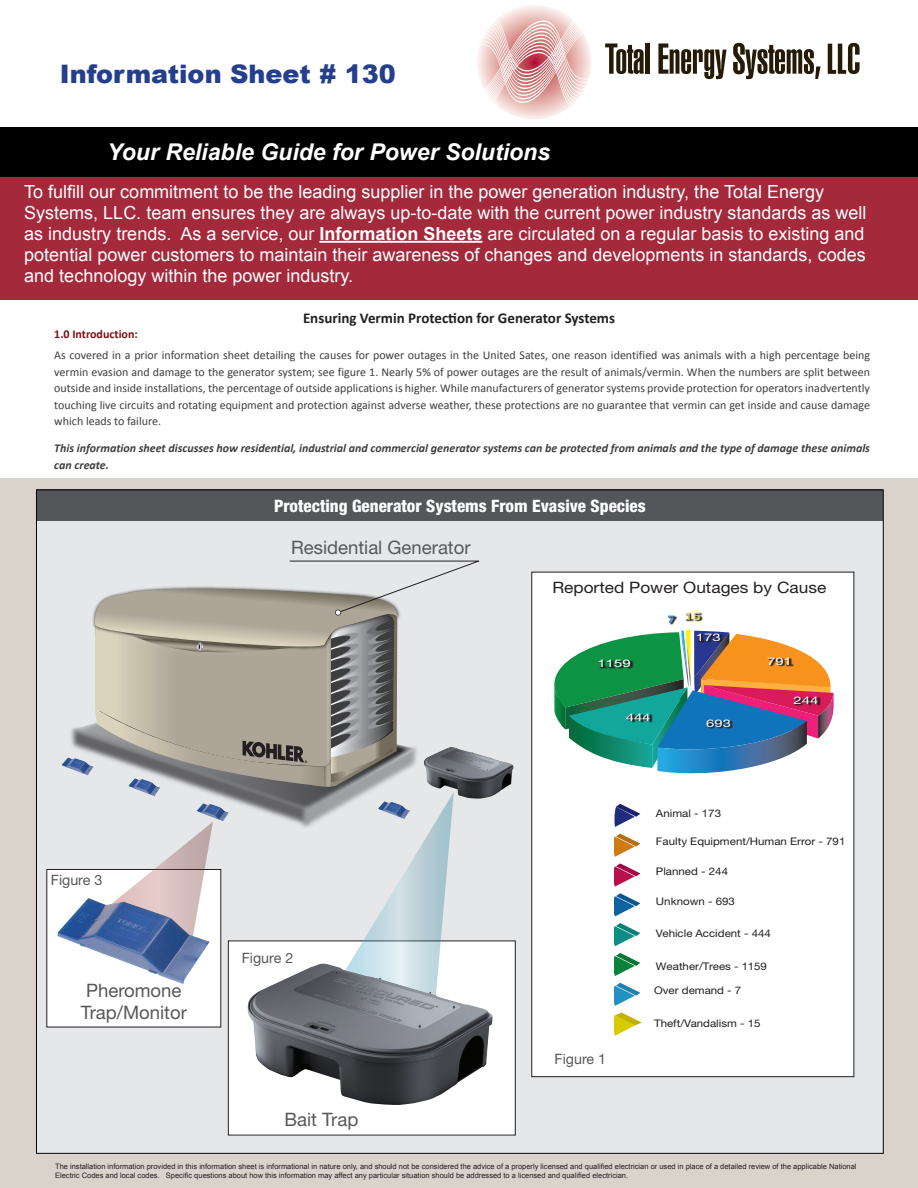
<style>
.page{position:relative;width:918px;height:1188px;background:#fff}
.page>*{position:absolute;margin:0;border:0;box-sizing:border-box;transform-origin:0 0}
.t1{font:900 25.5px "Arial";color:#253f8e}
.t2{font:italic 700 23.1px "Arial";color:#fff}
.t3{font:18.6px/22.2px "Helvetica Neue LT Pro";color:#57585a}
.t4{font:18px/21px "Arial";color:#fff}
.t5{font:800 condensed 17.1px "Helvetica Neue LT Pro";color:#fff}
.t6{font:15.75px "Helvetica Neue LT Pro";color:#231f20;scale:1.1 1}
.t7{font:700 15px "Calibri";color:#231f20}
.t8{font:14.25px "Helvetica Neue LT Pro";color:#57585a}
.t9{font:12px/16.5px "Calibri";color:#3e3e3f;text-align:justify}
.t10{font:italic 700 12px/16.5px "Calibri";color:#3e3e3f}
.t11{font:700 12px "Calibri";color:#791114}
.t12{font:10.5px "Helvetica Neue LT Pro";color:#231f20;scale:1.1 1}
.t13{font:10.5px "Helvetica Neue LT Pro";color:#fff;scale:1.42 1}
.t14{font:10.5px "Helvetica Neue LT Pro";color:#f4ed2f;scale:1.42 1}
.t15{font:7.5px/9px "Arial";color:#231f20}
.s1{font-weight:700}
.s2{color:#1074bc}
</style>
<div class="page">
<div style="left:0;top:478px;width:918px;height:710px;background:#d9d3cc"></div>
<div style="left:36px;top:490px;width:847px;height:663px;background:#e6e7e9"></div>
<div style="left:36px;top:490px;width:847px;height:31px;background:#54565a"></div>
<div style="left:532px;top:572px;width:322px;height:505px;background:#fff"></div>
<svg style="left:554px;top:631px;width:280px;height:143px"></svg>
<img style="left:589px;top:657px;width:53px;height:23px">
<img style="left:613px;top:712px;width:53px;height:23px">
<img style="left:693px;top:718px;width:54px;height:23px">
<img style="left:781px;top:695px;width:53px;height:23px">
<img style="left:754px;top:656px;width:53px;height:23px">
<img style="left:683px;top:632px;width:53px;height:23px">
<img style="left:663px;top:616px;width:19px;height:21px">
<img style="left:679px;top:612px;width:29px;height:22px">
<svg style="left:615px;top:804px;width:25px;height:23px"></svg>
<svg style="left:615px;top:834px;width:25px;height:23px"></svg>
<svg style="left:615px;top:863px;width:25px;height:24px"></svg>
<svg style="left:615px;top:893px;width:25px;height:23px"></svg>
<svg style="left:615px;top:923px;width:25px;height:23px"></svg>
<svg style="left:615px;top:953px;width:25px;height:23px"></svg>
<svg style="left:615px;top:983px;width:25px;height:23px"></svg>
<svg style="left:615px;top:1013px;width:27px;height:23px"></svg>
<div style="left:531px;top:572px;width:323px;height:505px;border:1px solid #231f20"></div>
<div style="left:228px;top:941px;width:287px;height:194px;background:#fff"></div>
<div style="left:228px;top:941px;width:288px;height:194px;border:1px solid #231f20"></div>
<img style="left:247px;top:1004px;width:246px;height:101px">
<img style="left:483px;top:756px;width:31px;height:43px">
<img style="left:61px;top:758px;width:9px;height:11px">
<div style="left:47px;top:869px;width:174px;height:158px;background:#fff"></div>
<img style="left:57px;top:919px;width:13px;height:22px">
<svg style="left:70px;top:560px;width:413px;height:444px"></svg>
<hr style="left:645px;top:44px;width:4px;height:30px;background:#251a05">
<svg style="left:658px;top:44px;width:69px;height:35px"></svg>
<svg style="left:477px;top:5px;width:167px;height:114px"></svg>
<svg style="left:733px;top:43px;width:88px;height:36px"></svg>
<svg style="left:828px;top:43px;width:32px;height:31px"></svg>
<div style="left:0;top:127px;width:918px;height:53px;background:#000"></div>
<div style="left:0;top:177px;width:918px;height:123px;background:#a3293b"></div>
<hr style="left:319px;top:241px;width:163px;height:2px;background:#fff">
<h1 class="t1" style="left:60px;top:56px;width:338px">Information Sheet # 130</h1>
<h2 class="t2" style="left:107px;top:137px;width:444px">Your Reliable Guide for Power Solutions</h2>
<p class="t4" style="left:24px;top:181px;width:844px">To fulfill our commitment to be the leading supplier in the power generation industry, the Total Energy Systems, LLC. team ensures they are always up-to-date with the current power industry standards as well as industry trends. As a service, our <span class="s1">Information Sheets</span> are circulated on a regular basis to existing and potential power customers to maintain their awareness of changes and developments in standards, codes and technology within the power industry.</p>
<p class="t7" style="left:303px;top:309px;width:314px">Ensuring Vermin Protection for Generator Systems</p>
<p class="t11" style="left:54px;top:327px;width:85px">1.0 Introduction:</p>
<p class="t9" style="left:54px;top:347px;width:817px">As covered in a prior information sheet detailing the causes for power outages in the United Sates, one reason identified was animals with a high percentage being vermin evasion and damage to the generator system; see figure 1. Nearly 5% of power outages are the result of animals/vermin. When the numbers are split between outside and inside installations, the percentage of outside applications is higher. While manufacturers of generator systems provide protection for operators inadvertently touching live circuits and rotating equipment and protection against adverse weather, these protections are no guarantee that vermin can get inside and cause damage which leads to failure.</p>
<p class="t10" style="left:54px;top:440px;width:817px">This information sheet discusses how residential, industrial and commercial generator systems can be protected from animals and the type of damage these animals can create.</p>
<h3 class="t5" style="left:274px;top:496px;width:373px">Protecting Generator Systems From Evasive Species</h3>
<h3 class="t3" style="left:291px;top:536px;width:181px">Residential Generator</h3>
<p class="t8" style="left:51px;top:871px;width:53px">Figure 3</p>
<h3 class="t3" style="left:81px;top:979px;width:108px">Pheromone<br>Trap/Monitor</h3>
<p class="t8" style="left:242px;top:949px;width:53px">Figure 2</p>
<h3 class="t3" style="left:285px;top:1108px;width:75px">Bait Trap</h3>
<h3 class="t6" style="left:552px;top:578px;width:251px">Reported Power Outages by Cause</h3>
<p class="t14" style="left:667px;top:610px;width:25px"><span class="s2">7</span> 15</p>
<p class="t13" style="left:598px;top:657px;width:25px">1159</p>
<p class="t13" style="left:626px;top:711px;width:19px">444</p>
<p class="t13" style="left:696px;top:631px;width:19px">173</p>
<p class="t13" style="left:706px;top:717px;width:19px">693</p>
<p class="t12" style="left:656px;top:807px;width:61px">Animal - 173</p>
<p class="t13" style="left:767px;top:655px;width:19px">791</p>
<p class="t13" style="left:794px;top:694px;width:19px">244</p>
<p class="t8" style="left:555px;top:1050px;width:53px">Figure 1</p>
<p class="t12" style="left:656px;top:835px;width:174px">Faulty Equipment/Human Error - 791</p>
<p class="t12" style="left:656px;top:865px;width:67px">Planned - 244</p>
<p class="t12" style="left:656px;top:895px;width:73px">Unknown - 693</p>
<p class="t12" style="left:656px;top:927px;width:106px">Vehicle Accident - 444</p>
<p class="t12" style="left:656px;top:959px;width:102px">Weather/Trees - 1159</p>
<p class="t12" style="left:654px;top:984px;width:81px">Over demand - 7</p>
<p class="t12" style="left:654px;top:1017px;width:98px">Theft/Vandalism - 15</p>
<p class="t15" style="left:55px;top:1162px;width:803px">The installation information provided in this information sheet is informational in nature only, and should not be considered the advice of a properly licensed and qualified electrician or used in place of a detailed review of the applicable National<br>Electric Codes and local codes. Specific questions about how this information may affect any particular situation should be addressed to a licensed and qualified electrician.</p>
</div>
